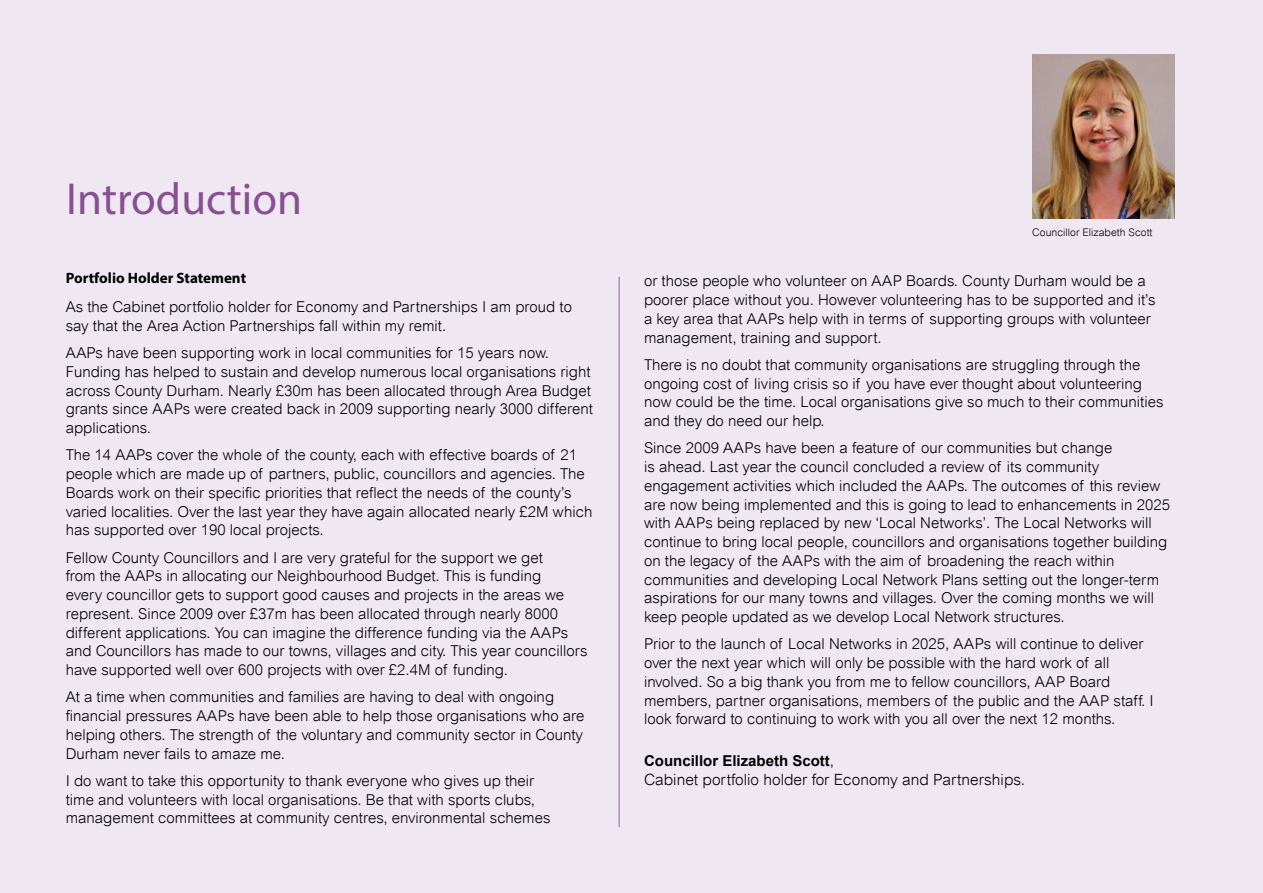
<style>
.page{position:relative;width:1263px;height:893px;background:#efe8f3}
.page>*{position:absolute;margin:0;border:0;box-sizing:border-box;transform-origin:0 0}
.H2_Title_Section_heading_purple{font:45px "Myriad Pro";color:#884f91}
.para_10pt{font:300 15.45px "Arial";color:#000}
.para_10pt-2{font:300 15px/18.8px "Arial";color:#000}
.para_10pt-3{font:700 15px "Arial";color:#000}
.para_10pt-4{font:700 15px "Myriad Pro";color:#000}
.para_7pt{font:300 10.5px "Arial";color:#000}
.s1{font-weight:300}
</style>
<div class="page">
<img style="left:1032px;top:54px;width:143px;height:164px">
<hr style="left:619px;top:277px;width:1px;height:550px;background:#9b5ba4">
<h2 class="H2_Title_Section_heading_purple" style="left:66px;top:171px;width:237px">Introduction</h2>
<p class="para_10pt-4" style="left:66px;top:268px;width:182px">Portfolio Holder Statement</p>
<p class="para_10pt-2" style="left:66px;top:297px;width:508px">As the Cabinet portfolio holder for Economy and Partnerships I am proud to say that the Area Action Partnerships fall within my remit.</p>
<p class="para_10pt-2" style="left:66px;top:343px;width:529px">AAPs have been supporting work in local communities for 15 years now.<br>Funding has helped to sustain and develop numerous local organisations right across County Durham. Nearly £30m has been allocated through Area Budget grants since AAPs were created back in 2009 supporting nearly 3000 different applications.</p>
<p class="para_10pt-2" style="left:66px;top:446px;width:528px">The 14 AAPs cover the whole of the county, each with effective boards of 21 people which are made up of partners, public, councillors and agencies. The Boards work on their specific priorities that reflect the needs of the county’s varied localities. Over the last year they have again allocated nearly £2M which has supported over 190 local projects.</p>
<p class="para_10pt-2" style="left:66px;top:548px;width:524px">Fellow County Councillors and I are very grateful for the support we get<br>from the AAPs in allocating our Neighbourhood Budget. This is funding<br>every councillor gets to support good causes and projects in the areas we represent. Since 2009 over £37m has been allocated through nearly 8000 different applications. You can imagine the difference funding via the AAPs and Councillors has made to our towns, villages and city. This year councillors have supported well over 600 projects with over £2.4M of funding.</p>
<p class="para_10pt-2" style="left:66px;top:688px;width:520px">At a time when communities and families are having to deal with ongoing financial pressures AAPs have been able to help those organisations who are helping others. The strength of the voluntary and community sector in County Durham never fails to amaze me.</p>
<p class="para_10pt-2" style="left:66px;top:771px;width:486px">I do want to take this opportunity to thank everyone who gives up their time and volunteers with local organisations. Be that with sports clubs, management committees at community centres, environmental schemes</p>
<p class="para_7pt" style="left:1032px;top:226px;width:122px">Councillor Elizabeth Scott</p>
<p class="para_10pt-2" style="left:644px;top:272px;width:513px">or those people who volunteer on AAP Boards. County Durham would be a poorer place without you. However volunteering has to be supported and it’s a key area that AAPs help with in terms of supporting groups with volunteer management, training and support.</p>
<p class="para_10pt-2" style="left:644px;top:355px;width:521px">There is no doubt that community organisations are struggling through the ongoing cost of living crisis so if you have ever thought about volunteering now could be the time. Local organisations give so much to their communities and they do need our help.</p>
<p class="para_10pt-2" style="left:644px;top:439px;width:528px">Since 2009 AAPs have been a feature of our communities but change<br>is ahead. Last year the council concluded a review of its community engagement activities which included the AAPs. The outcomes of this review are now being implemented and this is going to lead to enhancements in 2025 with AAPs being replaced by new ‘Local Networks’. The Local Networks will continue to bring local people, councillors and organisations together building on the legacy of the AAPs with the aim of broadening the reach within communities and developing Local Network Plans setting out the longer-term aspirations for our many towns and villages. Over the coming months we will keep people updated as we develop Local Network structures.</p>
<p class="para_10pt-2" style="left:644px;top:635px;width:511px">Prior to the launch of Local Networks in 2025, AAPs will continue to deliver over the next year which will only be possible with the hard work of all involved. So a big thank you from me to fellow councillors, AAP Board members, partner organisations, members of the public and the AAP staff. I look forward to continuing to work with you all over the next 12 months.</p>
<p class="para_10pt-3" style="left:644px;top:751px;width:192px">Councillor Elizabeth Scott<span class="s1">,</span></p>
<p class="para_10pt" style="left:644px;top:770px;width:382px">Cabinet portfolio holder for Economy and Partnerships.</p>
</div>
